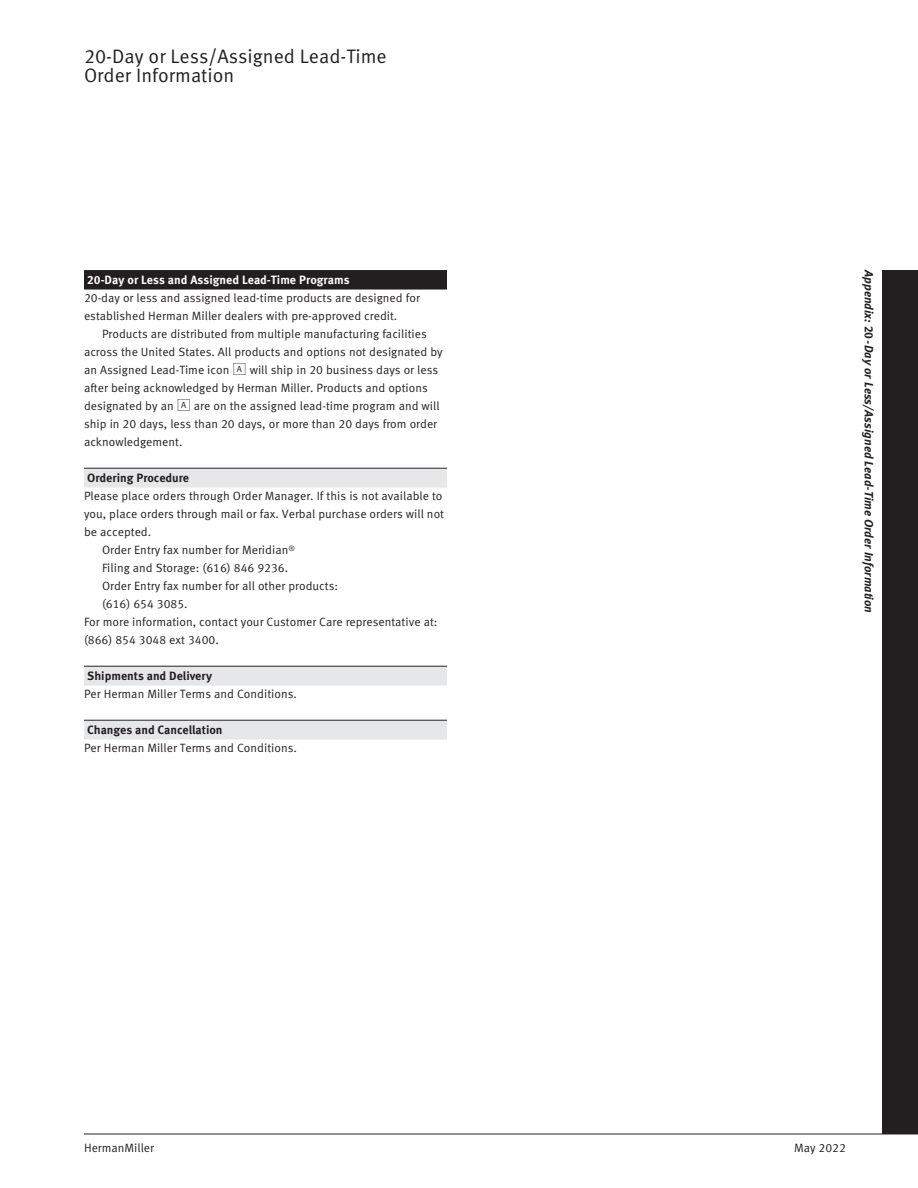
<style>
.page{position:relative;width:918px;height:1188px;background:#fff}
.page>*{position:absolute;margin:0;border:0;box-sizing:border-box;transform-origin:0 0}
.head{font:19.5px/19.5px "Meta OT Norm";color:#231f20}
.text-plain{font:12px/18px "Meta OT Norm";color:#231f20}
.IntroSectionHeaderLi{font:700 12px "Meta OT";color:#231f20}
.text-dots{font:italic 700 12px "Meta OT";color:#231f20}
.subheads{font:700 12px "Meta OT";color:#fff}
.FooterRecto{font:12px "Meta OT Norm";color:#231f20}
.s1{font-family:"HM Ship Dates"}
.s2{font-style:normal}
</style>
<div class="page">
<div style="left:882px;top:270px;width:36px;height:864px;background:#231f20"></div>
<hr style="left:84px;top:1134px;width:834px;height:1px;background:#231f20">
<div style="left:84px;top:270px;width:363px;height:20px;background:#231f20"></div>
<div style="left:84px;top:469px;width:363px;height:19px;background:#e6e7e9"></div>
<hr style="left:84px;top:468px;width:363px;height:1px;background:#231f20">
<div style="left:84px;top:667px;width:363px;height:19px;background:#e6e7e9"></div>
<hr style="left:84px;top:666px;width:363px;height:1px;background:#231f20">
<div style="left:84px;top:721px;width:363px;height:19px;background:#e6e7e9"></div>
<hr style="left:84px;top:720px;width:363px;height:1px;background:#231f20">
<p class="head" style="left:84px;top:46px;width:304px">20-Day or Less/Assigned Lead-Time<br>Order Information</p>
<p class="subheads" style="left:87px;top:272px;width:264px">20-Day or Less and Assigned Lead-Time Programs</p>
<p class="text-plain" style="left:84px;top:289px;width:337px">20-day or less and assigned lead-time products are designed for established Herman Miller dealers with pre-approved credit.</p>
<p class="text-plain" style="left:84px;top:325px;width:360px;text-indent:18px">Products are distributed from multiple manufacturing facilities across the United States. All products and options not designated by an Assigned Lead-Time icon <span class="s1">A</span> will ship in 20 business days or less after being acknowledged by Herman Miller. Products and options designated by an <span class="s1">A</span> are on the assigned lead-time program and will ship in 20 days, less than 20 days, or more than 20 days from order acknowledgement.</p>
<p class="IntroSectionHeaderLi" style="left:87px;top:470px;width:103px">Ordering Procedure</p>
<p class="text-plain" style="left:84px;top:487px;width:362px">Please place orders through Order Manager. If this is not available to you, place orders through mail or fax. Verbal purchase orders will not be accepted.</p>
<p class="text-plain" style="left:102px;top:541px;width:194px">Order Entry fax number for Meridian<sup>®<br></sup>Filing and Storage: (616) 846 9236.</p>
<p class="text-plain" style="left:102px;top:577px;width:238px">Order Entry fax number for all other products: (616) 654 3085.</p>
<p class="text-plain" style="left:84px;top:613px;width:355px">For more information, contact your Customer Care representative at: (866) 854 3048 ext 3400.</p>
<p class="IntroSectionHeaderLi" style="left:87px;top:668px;width:126px">Shipments and Delivery</p>
<p class="text-plain" style="left:84px;top:685px;width:214px">Per Herman Miller Terms and Conditions.</p>
<p class="IntroSectionHeaderLi" style="left:87px;top:722px;width:137px">Changes and Cancellation</p>
<p class="text-plain" style="left:84px;top:739px;width:214px">Per Herman Miller Terms and Conditions.</p>
<p class="text-dots" style="left:876px;top:270px;width:344px;rotate:90deg">Appendix: <span class="s2">20</span>-Day or Less/Assigned Lead-Time Order Information</p>
<p class="FooterRecto" style="left:84px;top:1141px;width:72px">HermanMiller</p>
<p class="FooterRecto" style="left:794px;top:1141px;width:53px">May 2022</p>
</div>
